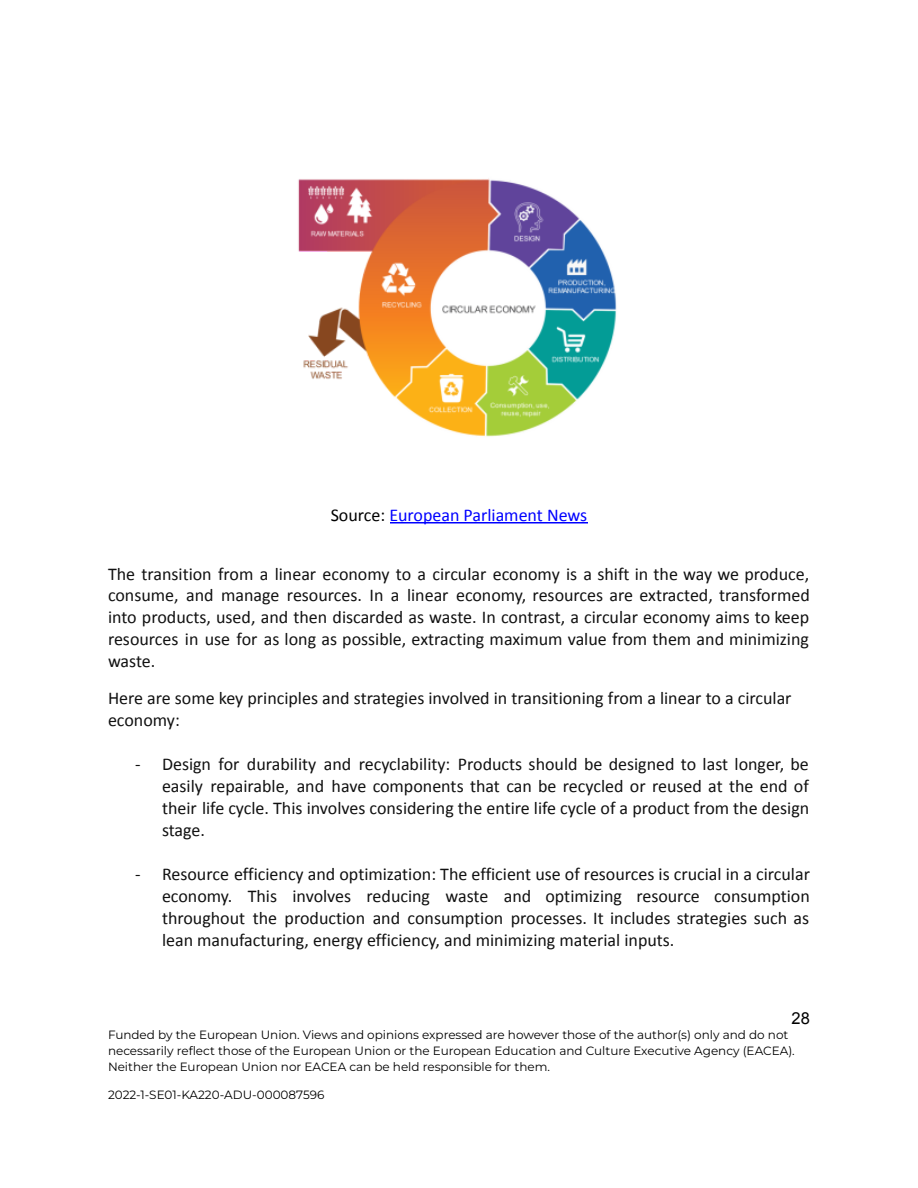
<style>
.page{position:relative;width:918px;height:1188px;background:#fff}
.page>*{position:absolute;margin:0;border:0;box-sizing:border-box;transform-origin:0 0}
.t1{font:18px/21.9px "Calibri";color:#111;text-align:justify}
.t2{font:18px "Calibri";color:#00f}
.t3{font:16.5px "Arial";color:#000}
.t4{font:12px/15.8px "Montserrat";color:#000}
.s1{color:#000}
</style>
<div class="page">
<hr style="left:390px;top:522px;width:198px;height:2px;background:#00f">
<img style="left:298px;top:178px;width:319px;height:259px">
<p class="t2" style="left:331px;top:507px;width:258px"><span class="s1">Source:</span> European Parliament News</p>
<p class="t1" style="left:108px;top:564px;width:703px">The transition from a linear economy to a circular economy is a shift in the way we produce, consume, and manage resources. In a linear economy, resources are extracted, transformed into products, used, and then discarded as waste. In contrast, a circular economy aims to keep resources in use for as long as possible, extracting maximum value from them and minimizing waste.</p>
<p class="t1" style="left:108px;top:689px;width:685px">Here are some key principles and strategies involved in transitioning from a linear to a circular economy:</p>
<p class="t1" style="left:162px;top:755px;width:649px;text-indent:-27px">- Design for durability and recyclability: Products should be designed to last longer, be easily repairable, and have components that can be recycled or reused at the end of their life cycle. This involves considering the entire life cycle of a product from the design stage.</p>
<p class="t1" style="left:162px;top:865px;width:649px;text-indent:-27px">- Resource efficiency and optimization: The efficient use of resources is crucial in a circular economy. This involves reducing waste and optimizing resource consumption throughout the production and consumption processes. It includes strategies such as lean manufacturing, energy efficiency, and minimizing material inputs.</p>
<p class="t3" style="left:792px;top:1009px;width:20px">28</p>
<p class="t4" style="left:108px;top:1027px;width:688px">Funded by the European Union. Views and opinions expressed are however those of the author(s) only and do not necessarily reflect those of the European Union or the European Education and Culture Executive Agency (EACEA).<br>Neither the European Union nor EACEA can be held responsible for them.</p>
<p class="t4" style="left:108px;top:1087px;width:218px">2022-1-SE01-KA220-ADU-000087596</p>
</div>
